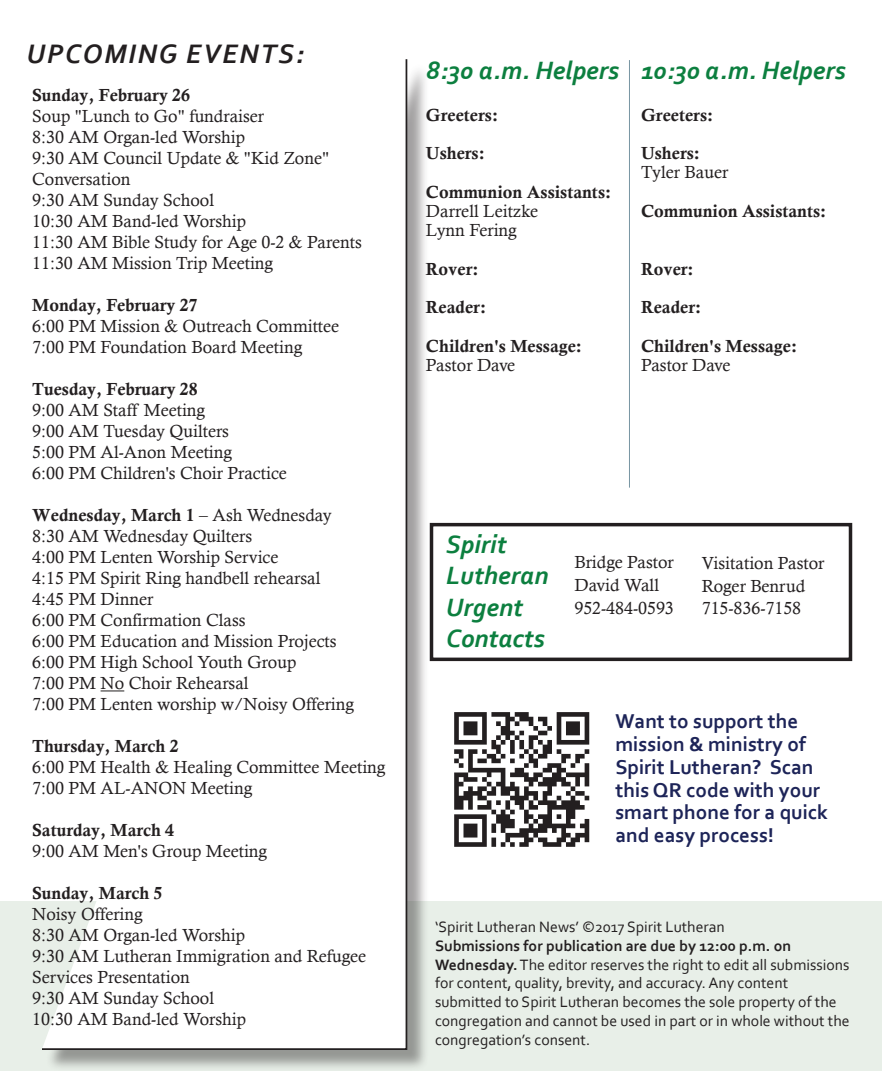
<style>
.page{position:relative;width:882px;height:1071px;background:#fff}
.page>*{position:absolute;margin:0;border:0;box-sizing:border-box;transform-origin:0 0}
.Main_Body{font:italic 700 28px "Corbel";letter-spacing:.065em;color:#231f20}
.Main_Body-2{font:italic 700 26.25px/31.5px "Corbel";color:#0c7f3f}
.Main_Body-3{font:700 21px/22.8px "Corbel";color:#1d2458}
.Main_Body-4{font:17.5px/22.8px "Calisto";color:#231f20}
.Main_Body-5{font:17.5px "Calis MT Bol";color:#231f20}
.Main_Body-6{font:15.75px/18.9px "Corbel";color:#231f20}
.s1{font-family:"Calisto"}
.s2{font-weight:700}
</style>
<div class="page">
<div style="left:0;top:901px;width:882px;height:170px;background:#e8efe8"></div>
<div style="left:46px;top:63px;width:383px;height:1008px;background:#231f20;opacity:.42"></div>
<svg style="left:42px;top:59px;width:366px;height:992px"></svg>
<div style="left:430px;top:523px;width:422px;height:138px;border:4px solid #231f20"></div>
<img style="left:454px;top:712px;width:136px;height:135px">
<hr style="left:629px;top:60px;width:1px;height:428px;background:#7895a3">
<svg style="left:101px;top:691px;width:23px;height:1px"></svg>
<p class="Main_Body" style="left:27px;top:36px;width:279px">UPCOMING EVENTS:</p>
<p class="Main_Body-5" style="left:32px;top:85px;width:159px">Sunday, February 26</p>
<p class="Main_Body-4" style="left:32px;top:105px;width:233px">Soup "Lunch to Go" fundraiser</p>
<p class="Main_Body-4" style="left:32px;top:126px;width:214px">8:30 AM Organ-led Worship</p>
<p class="Main_Body-4" style="left:32px;top:148px;width:298px;line-height:21px">9:30 AM Council Update &amp; "Kid Zone"<br>Conversation</p>
<p class="Main_Body-4" style="left:32px;top:189px;width:183px">9:30 AM Sunday School</p>
<p class="Main_Body-4" style="left:32px;top:210px;width:215px">10:30 AM Band-led Worship</p>
<p class="Main_Body-4" style="left:32px;top:231px;width:331px">11:30 AM Bible Study for Age 0-2 &amp; Parents</p>
<p class="Main_Body-4" style="left:32px;top:252px;width:242px">11:30 AM Mission Trip Meeting</p>
<p class="Main_Body-5" style="left:32px;top:295px;width:167px">Monday, February 27</p>
<p class="Main_Body-4" style="left:32px;top:315px;width:309px">6:00 PM Mission &amp; Outreach Committee</p>
<p class="Main_Body-4" style="left:32px;top:336px;width:272px">7:00 PM Foundation Board Meeting</p>
<p class="Main_Body-5" style="left:32px;top:379px;width:167px">Tuesday, February 28</p>
<p class="Main_Body-4" style="left:32px;top:399px;width:174px">9:00 AM Staff Meeting</p>
<p class="Main_Body-4" style="left:32px;top:420px;width:198px">9:00 AM Tuesday Quilters</p>
<p class="Main_Body-4" style="left:32px;top:441px;width:201px">5:00 PM Al-Anon Meeting</p>
<p class="Main_Body-4" style="left:32px;top:462px;width:256px">6:00 PM Children's Choir Practice</p>
<p class="Main_Body-5" style="left:32px;top:505px;width:301px">Wednesday, March 1 <span class="s1">– Ash Wednesday</span></p>
<p class="Main_Body-4" style="left:32px;top:525px;width:221px">8:30 AM Wednesday Quilters</p>
<p class="Main_Body-4" style="left:32px;top:546px;width:248px">4:00 PM Lenten Worship Service</p>
<p class="Main_Body-4" style="left:32px;top:567px;width:290px">4:15 PM Spirit Ring handbell rehearsal</p>
<p class="Main_Body-4" style="left:32px;top:588px;width:123px">4:45 PM Dinner</p>
<p class="Main_Body-4" style="left:32px;top:609px;width:215px">6:00 PM Confirmation Class</p>
<p class="Main_Body-4" style="left:32px;top:630px;width:306px">6:00 PM Education and Mission Projects</p>
<p class="Main_Body-4" style="left:32px;top:651px;width:266px">6:00 PM High School Youth Group</p>
<p class="Main_Body-4" style="left:32px;top:672px;width:218px">7:00 PM No Choir Rehearsal</p>
<p class="Main_Body-4" style="left:32px;top:693px;width:323px">7:00 PM Lenten worship w/Noisy Offering</p>
<p class="Main_Body-5" style="left:32px;top:736px;width:148px">Thursday, March 2</p>
<p class="Main_Body-4" style="left:32px;top:756px;width:355px">6:00 PM Health &amp; Healing Committee Meeting</p>
<p class="Main_Body-4" style="left:32px;top:777px;width:222px">7:00 PM AL-ANON Meeting</p>
<p class="Main_Body-5" style="left:32px;top:820px;width:143px">Saturday, March 4</p>
<p class="Main_Body-4" style="left:32px;top:840px;width:236px">9:00 AM Men's Group Meeting</p>
<p class="Main_Body-5" style="left:32px;top:883px;width:132px">Sunday, March 5</p>
<p class="Main_Body-4" style="left:32px;top:903px;width:112px">Noisy Offering</p>
<p class="Main_Body-4" style="left:32px;top:924px;width:214px">8:30 AM Organ-led Worship</p>
<p class="Main_Body-4" style="left:32px;top:946px;width:335px;line-height:21px">9:30 AM Lutheran Immigration and Refugee<br>Services Presentation</p>
<p class="Main_Body-4" style="left:32px;top:987px;width:183px">9:30 AM Sunday School</p>
<p class="Main_Body-4" style="left:32px;top:1008px;width:215px">10:30 AM Band-led Worship</p>
<p class="Main_Body-2" style="left:426px;top:54px;width:195px">8:30 a.m. Helpers</p>
<p class="Main_Body-5" style="left:426px;top:105px;width:74px">Greeters:</p>
<p class="Main_Body-5" style="left:426px;top:143px;width:60px">Ushers:</p>
<p class="Main_Body-5" style="left:426px;top:182px;width:187px">Communion Assistants:</p>
<p class="Main_Body-4" style="left:426px;top:199px;width:114px">Darrell Leitzke</p>
<p class="Main_Body-4" style="left:426px;top:219px;width:92px">Lynn Fering</p>
<p class="Main_Body-5" style="left:426px;top:259px;width:54px">Rover:</p>
<p class="Main_Body-5" style="left:426px;top:297px;width:62px">Reader:</p>
<p class="Main_Body-5" style="left:426px;top:336px;width:158px">Children's Message:</p>
<p class="Main_Body-4" style="left:426px;top:353px;width:91px">Pastor Dave</p>
<p class="Main_Body-2" style="left:641px;top:54px;width:206px">10:30 a.m. Helpers</p>
<p class="Main_Body-5" style="left:641px;top:105px;width:74px">Greeters:</p>
<p class="Main_Body-5" style="left:641px;top:143px;width:60px">Ushers:</p>
<p class="Main_Body-4" style="left:641px;top:161px;width:89px">Tyler Bauer</p>
<p class="Main_Body-5" style="left:641px;top:201px;width:187px">Communion Assistants:</p>
<p class="Main_Body-5" style="left:641px;top:259px;width:54px">Rover:</p>
<p class="Main_Body-5" style="left:641px;top:297px;width:62px">Reader:</p>
<p class="Main_Body-5" style="left:641px;top:336px;width:158px">Children's Message:</p>
<p class="Main_Body-4" style="left:641px;top:353px;width:91px">Pastor Dave</p>
<p class="Main_Body-2" style="left:446px;top:528px;width:104px">Spirit<br>Lutheran<br>Urgent<br>Contacts</p>
<p class="Main_Body-4" style="left:574px;top:551px;width:101px">Bridge Pastor<br>David Wall<br>952-484-0593</p>
<p class="Main_Body-4" style="left:702px;top:551px;width:124px">Visitation Pastor<br>Roger Benrud<br>715-836-7158</p>
<p class="Main_Body-3" style="left:615px;top:710px;width:214px">Want to support the mission &amp; ministry of<br>Spirit Lutheran? Scan this QR code with your smart phone for a quick and easy process!</p>
<p class="Main_Body-6" style="left:435px;top:917px;width:291px">‘Spirit Lutheran News’ ©2017 Spirit Lutheran</p>
<p class="Main_Body-6" style="left:435px;top:936px;width:416px"><span class="s2">Submissions for publication are due by 12:00 p.m. on Wednesday.</span> The editor reserves the right to edit all submissions for content, quality, brevity, and accuracy. Any content submitted to Spirit Lutheran becomes the sole property of the congregation and cannot be used in part or in whole without the congregation’s consent.</p>
</div>
